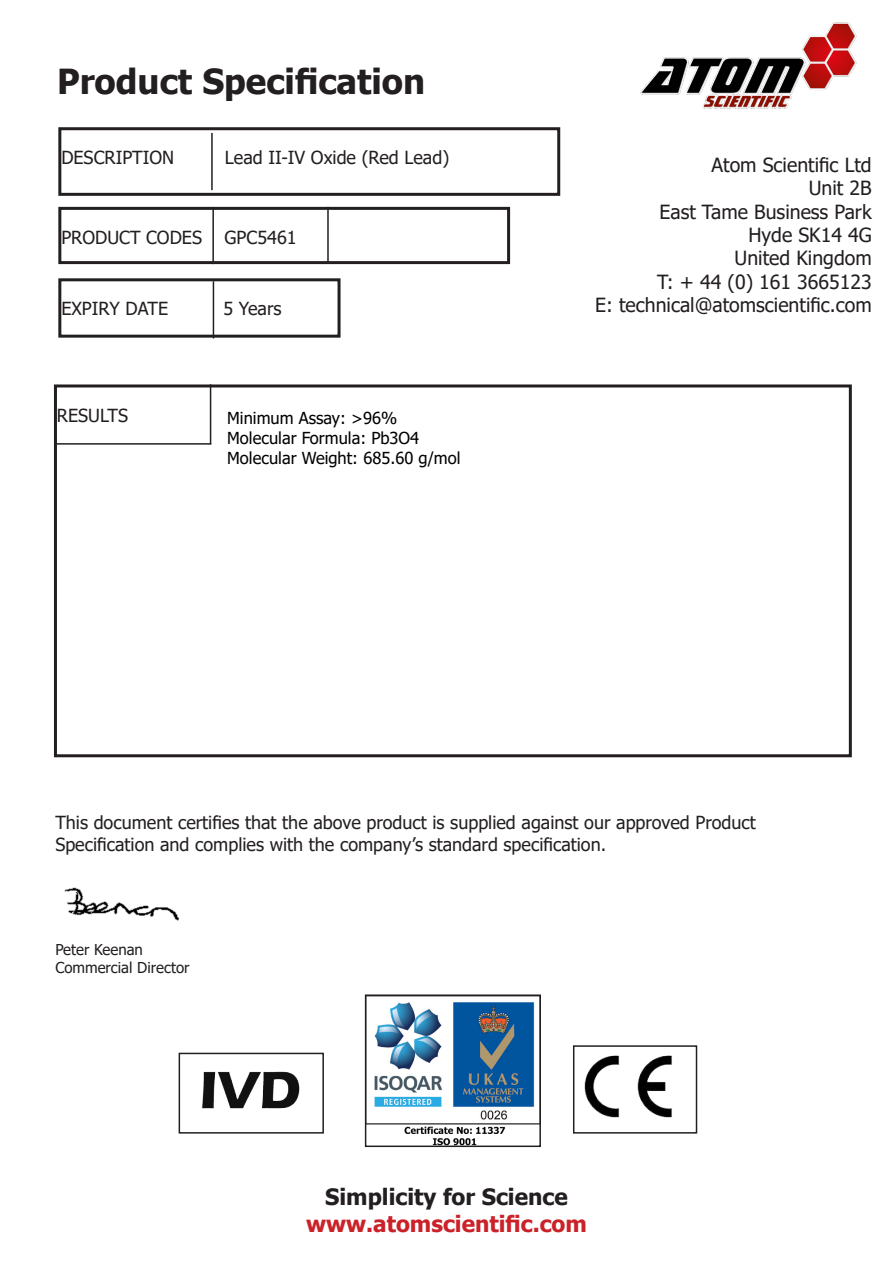
<style>
.page{position:relative;width:893px;height:1263px;background:#fff}
.page>*{position:absolute;margin:0;border:0;box-sizing:border-box;transform-origin:0 0}
.t1{font:700 34.5px "Tahoma";color:#231f20}
.t2{font:700 22.5px "Tahoma";color:#cb2128}
.t3{font:700 22.5px "Tahoma";color:#231f20}
.t4{font:19.5px "Tahoma";color:#231f20}
.t5{font:18px "Tahoma";color:#231f20}
.t6{font:16.5px "Tahoma";color:#000}
.t7{font:15px "Tahoma";color:#231f20}
</style>
<div class="page">
<div style="left:54px;top:384px;width:798px;height:373px;border:3px solid #231f20"></div>
<hr style="left:210px;top:384px;width:1px;height:60px;background:#231f20">
<hr style="left:57px;top:443px;width:154px;height:2px;background:#231f20">
<img style="left:64px;top:887px;width:116px;height:34px">
<img style="left:640px;top:22px;width:217px;height:87px">
<div style="left:58px;top:207px;width:452px;height:57px;border:3px solid #231f20"></div>
<hr style="left:212px;top:207px;width:2px;height:57px;background:#231f20">
<div style="left:58px;top:127px;width:502px;height:69px;border:3px solid #231f20"></div>
<hr style="left:211px;top:133px;width:2px;height:57px;background:#231f20">
<hr style="left:327px;top:207px;width:2px;height:57px;background:#231f20">
<img style="left:368px;top:1002px;width:170px;height:142px">
<div style="left:365px;top:994px;width:176px;height:153px;border:2px solid #231f20"></div>
<img style="left:584px;top:1055px;width:88px;height:63px">
<div style="left:573px;top:1045px;width:124px;height:88px;border:2px solid #231f20"></div>
<img style="left:194px;top:1052px;width:106px;height:82px">
<div style="left:179px;top:1053px;width:145px;height:80px;border:2px solid #231f20"></div>
<div style="left:58px;top:278px;width:283px;height:60px;border:3px solid #231f20"></div>
<hr style="left:213px;top:281px;width:1px;height:57px;background:#231f20">
<p class="t1" style="left:57px;top:57px;width:370px">Product Specification</p>
<p class="t5" style="left:61px;top:146px;width:114px">DESCRIPTION</p>
<p class="t5" style="left:225px;top:146px;width:226px">Lead II-IV Oxide (Red Lead)</p>
<p class="t4" style="left:712px;top:152px;width:162px">Atom Scientific Ltd</p>
<p class="t4" style="left:809px;top:175px;width:64px">Unit 2B</p>
<p class="t4" style="left:659px;top:198px;width:214px">East Tame Business Park</p>
<p class="t4" style="left:748px;top:222px;width:125px">Hyde SK14 4G</p>
<p class="t4" style="left:735px;top:245px;width:139px">United Kingdom</p>
<p class="t4" style="left:657px;top:269px;width:216px">T: + 44 (0) 161 3665123</p>
<p class="t4" style="left:595px;top:292px;width:278px">E: technical@atomscientific.com</p>
<p class="t5" style="left:61px;top:225px;width:142px">PRODUCT CODES</p>
<p class="t5" style="left:225px;top:225px;width:74px">GPC5461</p>
<p class="t5" style="left:61px;top:297px;width:108px">EXPIRY DATE</p>
<p class="t5" style="left:223px;top:297px;width:60px">5 Years</p>
<p class="t5" style="left:57px;top:403px;width:73px">RESULTS</p>
<p class="t6" style="left:227px;top:407px;width:172px">Minimum Assay: &gt;96%</p>
<p class="t6" style="left:227px;top:427px;width:194px">Molecular Formula: Pb3O4</p>
<p class="t6" style="left:227px;top:446px;width:235px">Molecular Weight: 685.60 g/mol</p>
<p class="t5" style="left:55px;top:811px;width:702px">This document certifies that the above product is supplied against our approved Product</p>
<p class="t5" style="left:55px;top:832px;width:552px">Specification and complies with the company’s standard specification.</p>
<p class="t7" style="left:55px;top:940px;width:89px">Peter Keenan</p>
<p class="t7" style="left:55px;top:958px;width:136px">Commercial Director</p>
<p class="t3" style="left:325px;top:1181px;width:244px">Simplicity for Science</p>
<p class="t2" style="left:306px;top:1208px;width:282px">www.atomscientific.com</p>
</div>
